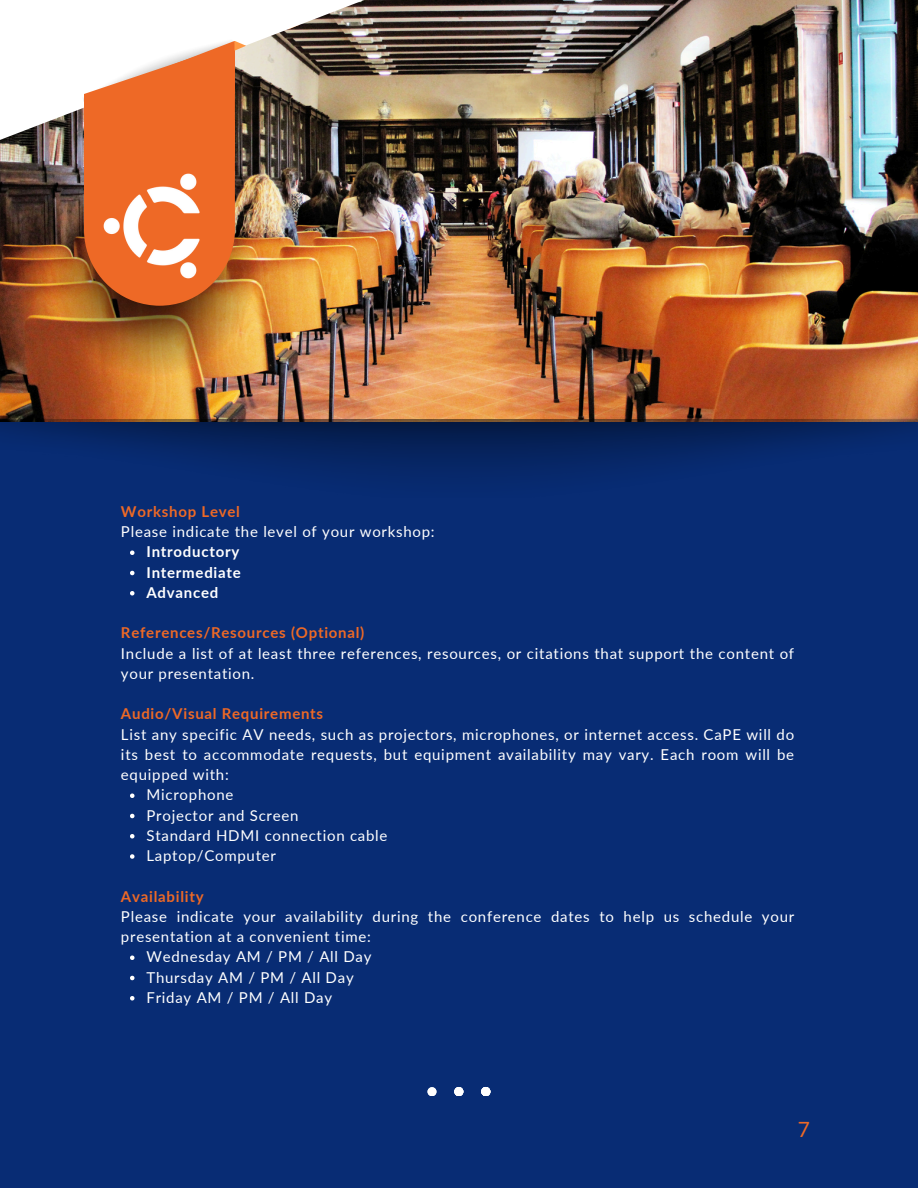
<style>
.page{position:relative;width:918px;height:1188px;background:#082c74}
.page>*{position:absolute;margin:0;border:0;box-sizing:border-box;transform-origin:0 0}
.t1{font:21px "Lato";color:#ee6926}
.t2{font:15px/20.2px "Lato";letter-spacing:.05em;color:#fff}
.t3{font:700 15px "Lato";letter-spacing:.05em;color:#ee6926}
.t4{font:700 15px "Lato";letter-spacing:.05em;color:#fff}
</style>
<div class="page">
<svg style="left:130px;top:551px;width:4px;height:4px"></svg>
<svg style="left:130px;top:571px;width:4px;height:4px"></svg>
<svg style="left:130px;top:591px;width:4px;height:5px"></svg>
<svg style="left:130px;top:794px;width:4px;height:4px"></svg>
<svg style="left:130px;top:814px;width:4px;height:4px"></svg>
<svg style="left:130px;top:834px;width:4px;height:5px"></svg>
<svg style="left:130px;top:854px;width:4px;height:5px"></svg>
<svg style="left:130px;top:956px;width:4px;height:4px"></svg>
<svg style="left:130px;top:976px;width:4px;height:4px"></svg>
<svg style="left:130px;top:996px;width:4px;height:5px"></svg>
<img style="left:0;top:0;width:918px;height:473px">
<img style="left:0;top:0;width:382px;height:140px">
<div style="left:77px;top:27px;width:159px;height:14px;background:#fff"></div>
<svg style="left:428px;top:1087px;width:8px;height:9px"></svg>
<svg style="left:454px;top:1087px;width:9px;height:9px"></svg>
<svg style="left:481px;top:1087px;width:9px;height:9px"></svg>
<img style="left:51px;top:41px;width:204px;height:335px">
<p class="t3" style="left:121px;top:502px;width:120px">Workshop Level</p>
<p class="t2" style="left:121px;top:521px;width:315px">Please indicate the level of your workshop:</p>
<p class="t4" style="left:146px;top:542px;width:94px">Introductory</p>
<p class="t4" style="left:146px;top:563px;width:96px">Intermediate</p>
<p class="t4" style="left:146px;top:583px;width:73px">Advanced</p>
<p class="t3" style="left:121px;top:623px;width:245px">References/Resources (Optional)</p>
<p class="t2" style="left:121px;top:643px;width:675px">Include a list of at least three references, resources, or citations that support the content of your presentation.</p>
<p class="t3" style="left:121px;top:704px;width:204px">Audio/Visual Requirements</p>
<p class="t2" style="left:121px;top:724px;width:675px;text-align:justify">List any specific AV needs, such as projectors, microphones, or internet access. CaPE will do its best to accommodate requests, but equipment availability may vary. Each room will be equipped with:</p>
<p class="t2" style="left:146px;top:784px;width:88px">Microphone</p>
<p class="t2" style="left:146px;top:805px;width:154px">Projector and Screen</p>
<p class="t2" style="left:146px;top:825px;width:243px">Standard HDMI connection cable</p>
<p class="t2" style="left:146px;top:845px;width:131px">Laptop/Computer</p>
<p class="t3" style="left:121px;top:887px;width:84px">Availability</p>
<p class="t2" style="left:121px;top:906px;width:675px">Please indicate your availability during the conference dates to help us schedule your presentation at a convenient time:</p>
<p class="t2" style="left:146px;top:946px;width:227px">Wednesday AM / PM / All Day</p>
<p class="t2" style="left:146px;top:967px;width:209px">Thursday AM / PM / All Day</p>
<p class="t2" style="left:146px;top:987px;width:187px">Friday AM / PM / All Day</p>
<h1 class="t1" style="left:798px;top:1116px;width:14px">7</h1>
</div>
